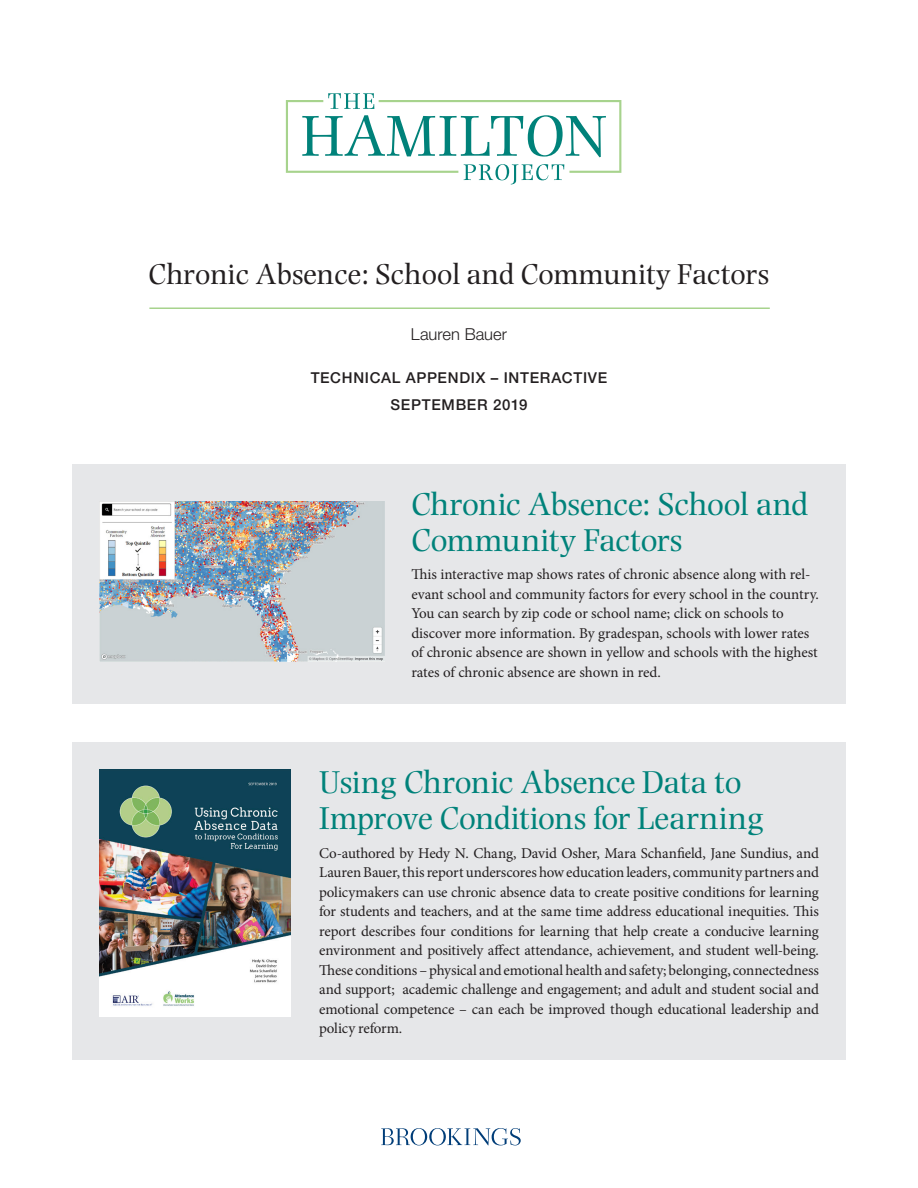
<style>
.page{position:relative;width:918px;height:1188px;background:#fff}
.page>*{position:absolute;margin:0;border:0;box-sizing:border-box;transform-origin:0 0}
.NEW_HEADLINE_1{font:33px/36px "Photina MT Std";letter-spacing:-.005em;color:#00827a}
.NEW_COVER_HEADLINE{font:30px "Photina MT Std";color:#231f20}
.Cover_Headline{font:300 16.5px "Helvetica Neue LT Std";letter-spacing:.005em;color:#231f20}
.Box_text{font:15px/19.5px "Minion Pro";letter-spacing:-.015em;color:#231f20;text-align:justify}
.NEW_COVER_HEADLINE-2{font:15px/19.5px "Minion Pro";letter-spacing:-.005em;color:#231f20}
.SUBHEAD_1__b{font:500 15px "Helvetica Neue LT Std";letter-spacing:.05em;color:#231f20}
.PART_1{font:500 15px "Helvetica Neue LT Std";letter-spacing:.045em;color:#231f20}
</style>
<div class="page">
<svg style="left:286px;top:93px;width:335px;height:91px"></svg>
<svg style="left:381px;top:1128px;width:140px;height:17px"></svg>
<div style="left:72px;top:743px;width:774px;height:317px;background:#e6e7e9"></div>
<img style="left:100px;top:769px;width:190px;height:248px">
<hr style="left:149px;top:308px;width:621px;height:1px;background:#a7d38d">
<div style="left:72px;top:464px;width:774px;height:240px;background:#e6e7e9"></div>
<img style="left:99px;top:501px;width:285px;height:161px">
<p class="NEW_COVER_HEADLINE" style="left:149px;top:257px;width:622px">Chronic Absence: School and Community Factors</p>
<p class="Cover_Headline" style="left:411px;top:324px;width:98px">Lauren Bauer</p>
<p class="SUBHEAD_1__b" style="left:311px;top:368px;width:298px">TECHNICAL APPENDIX – INTERACTIVE</p>
<p class="SUBHEAD_1__b" style="left:390px;top:395px;width:139px">SEPTEMBER 2019</p>
<p class="NEW_HEADLINE_1" style="left:411px;top:486px;width:398px">Chronic Absence: School and<br>Community Factors</p>
<p class="NEW_COVER_HEADLINE-2" style="left:411px;top:565px;width:409px">This interactive map shows rates of chronic absence along with rel&shy;evant school and community factors for every school in the country.<br>You can search by zip code or school name; click on schools to discover more information. By gradespan, schools with lower rates of chronic absence are shown in yellow and schools with the highest rates of chronic absence are shown in red.</p>
<p class="PART_1" style="left:487px;top:598px;width:87px">APRIL 2018</p>
<p class="NEW_HEADLINE_1" style="left:319px;top:764px;width:446px">Using Chronic Absence Data to<br>Improve Conditions for Learning</p>
<p class="Box_text" style="left:319px;top:843px;width:501px">Co-authored by Hedy N. Chang, David Osher, Mara Schanfield, Jane Sundius, and Lauren Bauer, this report underscores how education leaders, community partners and policymakers can use chronic absence data to create positive conditions for learning for students and teachers, and at the same time address educational inequities. This report describes four conditions for learning that help create a conducive learning environment and positively affect attendance, achievement, and student well-being.<br>These conditions – physical and emotional health and safety; belonging, connectedness and support; academic challenge and engagement; and adult and student social and emotional competence – can each be improved though educational leadership and policy reform.</p>
<p class="PART_1" style="left:441px;top:907px;width:87px">APRIL 2018</p>
</div>
